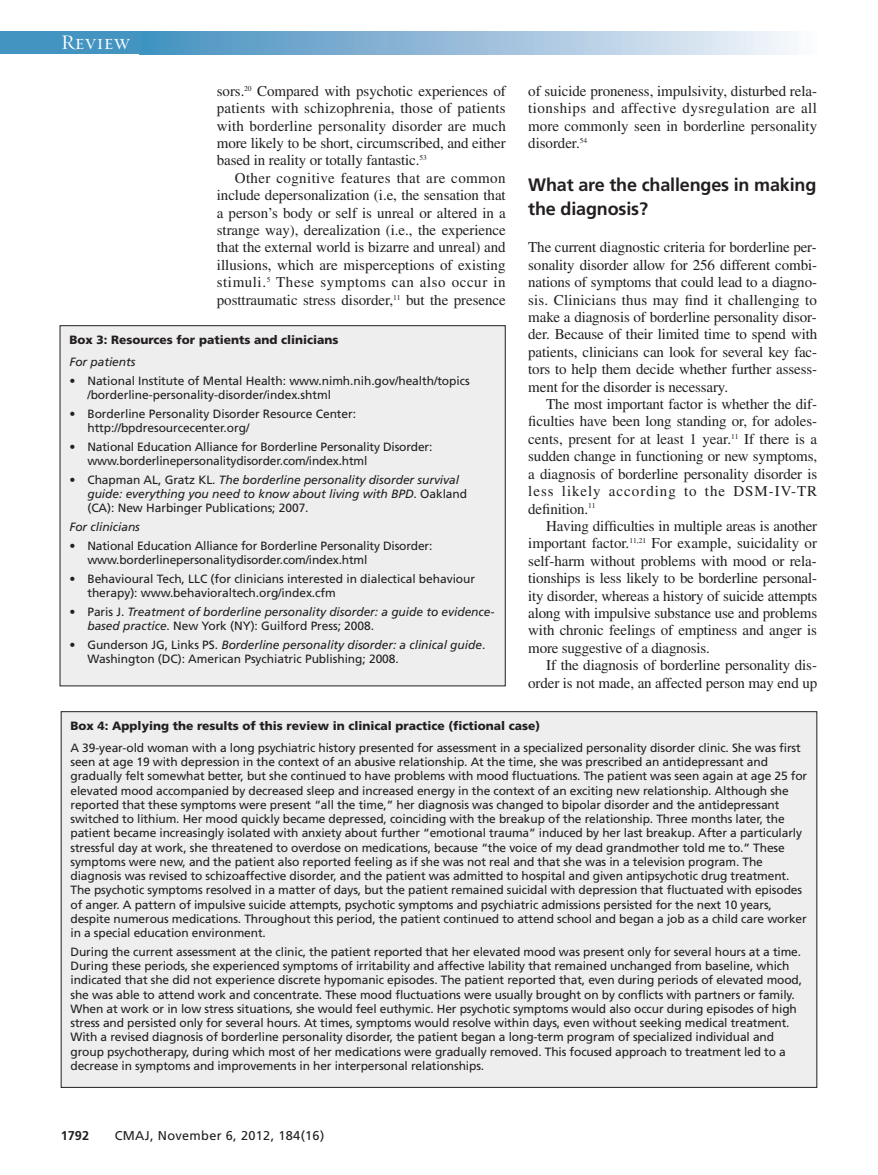
<style>
.page{position:relative;width:878px;height:1175px;background:#fff}
.page>*{position:absolute;margin:0;border:0;box-sizing:border-box;transform-origin:0 0}
.t1{font:21px "Requiem Display HTF Small Caps";letter-spacing:.005em;color:#fff}
.t2{font:700 18px/24px "Frutiger LT Std";letter-spacing:-.01em;color:#231f20}
.t3{font:15px/17.4px "Times LT Std";letter-spacing:-.01em;color:#231f20;text-align:justify}
.t4{font:12.75px "Frutiger LT Std";letter-spacing:.025em;color:#231f20}
.t5{font:700 12.75px "Frutiger LT Std";color:#231f20}
.t6{font:12px/14.2px "Frutiger LT Std";letter-spacing:-.01em;color:#231f20}
.t7{font:italic 12px/14.2px "Frutiger LT Std";letter-spacing:-.005em;color:#231f20}
.t8{font:900 12px "Frutiger LT Std";color:#231f20}
.s1{font-style:normal}
.s2{font-style:italic}
</style>
<div class="page">
<div style="left:0;top:32px;width:151px;height:22px;background:#4494c2"></div>
<div style="left:139px;top:32px;width:678px;height:22px;background:linear-gradient(to right,#438ebf,#f9f6fb)"></div>
<div style="left:60px;top:326px;width:445px;height:360px;background:#eeeeef"></div>
<div style="left:61px;top:711px;width:755px;height:376px;background:#eeeeef"></div>
<h1 class="t1" style="left:61px;top:30px;width:70px">Review</h1>
<p class="t3" style="left:217px;top:84px;width:290px">sors.<sup>20</sup> Compared with psychotic experiences of pa tients with schizophrenia, those of patients with borderline personality disorder are much more likely to be short, circumscribed, and either based in reality or totally fantastic.<sup>53</sup></p>
<p class="t3" style="left:217px;top:171px;width:290px;text-indent:18px">Other cognitive features that are common include depersonalization (i.e, the sensation that a person’s body or self is unreal or altered in a strange way), derealization (i.e., the experience that the external world is bizarre and unreal) and illusions, which are misperceptions of existing stimuli.<sup>5</sup> These symptoms can also occur in posttraumatic stress disorder,<sup>11</sup> but the presence</p>
<p class="t8" style="left:69px;top:335px;width:270px">Box 3: Resources for patients and clinicians</p>
<p class="t7" style="left:69px;top:355px;width:68px">For patients</p>
<p class="t6" style="left:87px;top:374px;width:384px;text-indent:-18px">• National Institute of Mental Health: www.nimh.nih.gov/health/topics /borderline-personality-disorder /index.shtml</p>
<p class="t6" style="left:87px;top:407px;width:270px;text-indent:-18px">• Borderline Personality Disorder Resource Center: http://bpdresourcecenter.org/</p>
<p class="t6" style="left:87px;top:440px;width:346px;text-indent:-18px">• National Education Alliance for Borderline Personality Disorder: www.borderlinepersonalitydisorder.com/index.html</p>
<p class="t7" style="left:87px;top:473px;width:381px;text-indent:-18px"><span class="s1">• Chapman AL, Gratz KL.</span> The borderline personality disorder survival guide: everything you need to know about living with BPD<span class="s1">. Oakland (CA): New Harbinger Publications; 2007.</span></p>
<p class="t7" style="left:69px;top:520px;width:72px">For clinicians</p>
<p class="t6" style="left:87px;top:539px;width:346px;text-indent:-18px">• National Education Alliance for Borderline Personality Disorder: www.borderlinepersonalitydisorder.com/index.html</p>
<p class="t6" style="left:87px;top:572px;width:389px;text-indent:-18px">• Behavioural Tech, LLC (for clinicians interested in dialectical behaviour therapy): www.behavioraltech.org/index.cfm</p>
<p class="t7" style="left:87px;top:605px;width:408px;text-indent:-18px"><span class="s1">• Paris J.</span> Treatment of borderline personality disorder: a guide to evidence&shy;based practice<span class="s1">. New York (NY): Guilford Press; 2008.</span></p>
<p class="t6" style="left:87px;top:638px;width:399px;text-indent:-18px">• Gunderson JG, Links PS. <span class="s2">Borderline personality disorder: a clinical guide</span>.<br>Washington (DC): American Psychiatric Publishing; 2008.</p>
<p class="t3" style="left:528px;top:84px;width:290px">of suicide proneness, impulsivity, disturbed rela&shy;tionships and affective dysregulation are all more commonly seen in borderline personality disorder.<sup>54</sup></p>
<h2 class="t2" style="left:528px;top:175px;width:289px">What are the challenges in making the diagnosis?</h2>
<p class="t3" style="left:528px;top:240px;width:290px">The current diagnostic criteria for borderline per&shy;sonality disorder allow for 256 different combi&shy;nations of symptoms that could lead to a diagno&shy;sis. Clinicians thus may find it challenging to make a diagnosis of borderline personality disor&shy;der. Because of their limited time to spend with patients, clinicians can look for several key fac&shy;tors to help them decide whether further assess&shy;ment for the disorder is necessary.</p>
<p class="t3" style="left:528px;top:397px;width:290px;text-indent:18px">The most important factor is whether the dif&shy;ficulties have been long standing or, for adoles&shy;cents, present for at least 1 year.<sup>11</sup> If there is a sudden change in functioning or new symptoms, a diagnosis of borderline personality disorder is less likely according to the DSM-IV-TR definition.<sup>11</sup></p>
<p class="t3" style="left:528px;top:519px;width:290px;text-indent:18px">Having difficulties in multiple areas is another important factor.<sup>11,21</sup> For example, suicidality or self-harm without problems with mood or rela&shy;tionships is less likely to be borderline personal&shy;ity disorder, whereas a history of suicide attempts along with impulsive substance use and problems with chronic feelings of emptiness and anger is more suggestive of a diagnosis.</p>
<p class="t3" style="left:528px;top:658px;width:290px;text-align:right">If the diagnosis of borderline personality dis&shy;order is not made, an affected person may end up</p>
<p class="t8" style="left:70px;top:721px;width:471px">Box 4: Applying the results of this review in clinical practice (fictional case)</p>
<p class="t6" style="left:70px;top:741px;width:738px">A 39-year-old woman with a long psychiatric history presented for assessment in a specialized personality disorder clinic. She was first seen at age 19 with depression in the context of an abusive relationship. At the time, she was prescribed an antidepressant and gradually felt somewhat better, but she continued to have problems with mood fluctuations. The patient was seen again at age 25 for elevated mood accompanied by decreased sleep and increased energy in the context of an exciting new relationship. Although she reported that these symptoms were present “all the time,” her diagnosis was changed to bipolar disorder and the antidepressant switched to lithium. Her mood quickly became depressed, coinciding with the breakup of the relationship. Three months later, the patient became increasingly isolated with anxiety about further “emotional trauma” induced by her last breakup. After a particularly stressful day at work, she threatened to overdose on medications, because “the voice of my dead grandmother told me to.” These symptoms were new, and the patient also reported feeling as if she was not real and that she was in a television program. The diagnosis was revised to schizoaffective disorder, and the patient was admitted to hospital and given antipsychotic drug treatment.<br>The psychotic symptoms resolved in a matter of days, but the patient remained suicidal with depression that fluctuated with episodes of anger. A pattern of impulsive suicide attempts, psychotic symptoms and psychiatric admissions persisted for the next 10 years, despite numerous medications. Throughout this period, the patient continued to attend school and began a job as a child care worker in a special education environment.</p>
<p class="t6" style="left:70px;top:945px;width:733px">During the current assessment at the clinic, the patient reported that her elevated mood was present only for several hours at a time.<br>During these periods, she experienced symptoms of irritability and affective lability that remained unchanged from baseline, which indicated that she did not experience discrete hypomanic episodes. The patient reported that, even during periods of elevated mood, she was able to attend work and concentrate. These mood fluctuations were usually brought on by conflicts with partners or family.<br>When at work or in low stress situations, she would feel euthymic. Her psychotic symptoms would also occur during episodes of high stress and persisted only for several hours. At times, symptoms would resolve within days, even without seeking medical treatment.<br>With a revised diagnosis of borderline personality disorder, the patient began a long-term program of specialized individual and group psychotherapy, during which most of her medications were gradually removed. This focused approach to treatment led to a decrease in symptoms and improvements in her interpersonal relationships.</p>
<p class="t5" style="left:61px;top:1130px;width:30px">1792</p>
<p class="t4" style="left:115px;top:1130px;width:211px">CMAJ, November 6, 2012, 184(16)</p>
</div>
